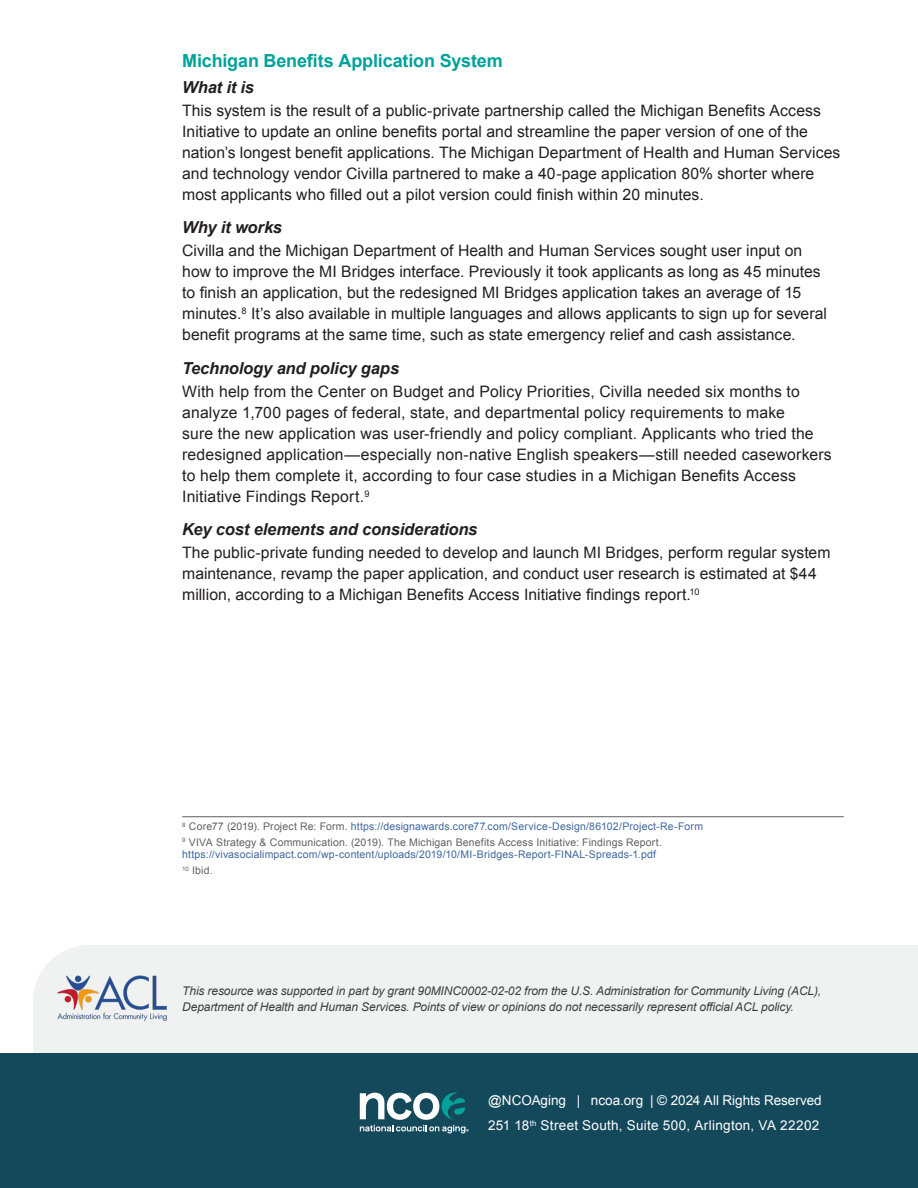
<style>
.page{position:relative;width:918px;height:1188px;background:#fff}
.page>*{position:absolute;margin:0;border:0;box-sizing:border-box;transform-origin:0 0}
.CHEAD{font:700 18px "Arial";letter-spacing:-.01em;color:#00a29a}
.EHEAD{font:italic 700 16.5px "Arial";letter-spacing:-.01em;color:#231f20}
.Body_copy{font:15.75px/21px "Arial";color:#231f20}
.t1{font:13.5px/25.5px "Arial";letter-spacing:.015em;color:#fff}
.t2{font:italic 12px/15.8px "Arial";letter-spacing:-.01em;color:#3e3e3f}
.t3{font:10.5px/12.6px "Arial";letter-spacing:.015em;color:#3e669e}
.t4{font:10.5px "Arial";color:#606063}
.s1{color:#606063}
</style>
<div class="page">
<div style="left:33px;top:945px;width:885px;height:108px;background:#eff2f1"></div>
<div style="left:0;top:1053px;width:918px;height:135px;background:#14495c"></div>
<svg style="left:360px;top:1093px;width:109px;height:40px"></svg>
<img style="left:57px;top:975px;width:110px;height:46px">
<hr style="left:182px;top:816px;width:662px;height:1px;background:#606063">
<p class="CHEAD" style="left:182px;top:49px;width:322px">Michigan Benefits Application System</p>
<p class="EHEAD" style="left:182px;top:76px;width:73px">What it is</p>
<p class="Body_copy" style="left:182px;top:100px;width:660px">This system is the result of a public-private partnership called the Michigan Benefits Access Initiative to update an online benefits portal and streamline the paper version of one of the nation’s longest benefit applications. The Michigan Department of Health and Human Services and technology vendor Civilla partnered to make a 40-page application 80% shorter where most applicants who filled out a pilot version could finish within 20 minutes.</p>
<p class="EHEAD" style="left:182px;top:217px;width:101px">Why it works</p>
<p class="Body_copy" style="left:182px;top:241px;width:646px">Civilla and the Michigan Department of Health and Human Services sought user input on how to improve the MI Bridges interface. Previously it took applicants as long as 45 minutes to finish an application, but the redesigned MI Bridges application takes an average of 15 minutes.<sup>8</sup> It’s also available in multiple languages and allows applicants to sign up for several benefit programs at the same time, such as state emergency relief and cash assistance.</p>
<p class="EHEAD" style="left:182px;top:357px;width:219px">Technology and policy gaps</p>
<p class="Body_copy" style="left:182px;top:381px;width:651px">With help from the Center on Budget and Policy Priorities, Civilla needed six months to analyze 1,700 pages of federal, state, and departmental policy requirements to make<br>sure the new application was user-friendly and policy compliant. Applicants who tried the redesigned application—especially non-native English speakers—still needed caseworkers to help them complete it, according to four case studies in a Michigan Benefits Access Initiative Findings Report.<sup>9</sup></p>
<p class="EHEAD" style="left:182px;top:519px;width:297px">Key cost elements and considerations</p>
<p class="Body_copy" style="left:182px;top:543px;width:650px">The public-private funding needed to develop and launch MI Bridges, perform regular system maintenance, revamp the paper application, and conduct user research is estimated at $44 million, according to a Michigan Benefits Access Initiative findings report.<sup>10</sup></p>
<p class="t3" style="left:182px;top:820px;width:522px"><sup>8</sup> <span class="s1">Core77 (2019). Project Re: Form.</span> https://designawards.core77.com/Service-Design/86102/Project-Re-Form</p>
<p class="t3" style="left:182px;top:836px;width:481px"><sup>9</sup> <span class="s1">VIVA Strategy &amp; Communication. (2019). The Michigan Benefits Access Initiative: Findings Report. </span>https://vivasocialimpact.com/wp-content/uploads/2019/10/MI-Bridges-Report-FINAL-Spreads-1.pdf</p>
<p class="t4" style="left:182px;top:864px;width:32px"><sup>10</sup> Ibid.</p>
<p class="t2" style="left:182px;top:984px;width:641px">This resource was supported in part by grant 90MINC0002-02-02 from the U.S. Administration for Community Living (ACL),<br>Department of Health and Human Services. Points of view or opinions do not necessarily represent official ACL policy.</p>
<p class="t1" style="left:488px;top:1087px;width:335px">@NCOAging | ncoa.org | © 2024 All Rights Reserved<br>251 18<sup>th</sup> Street South, Suite 500, Arlington, VA 22202</p>
</div>
